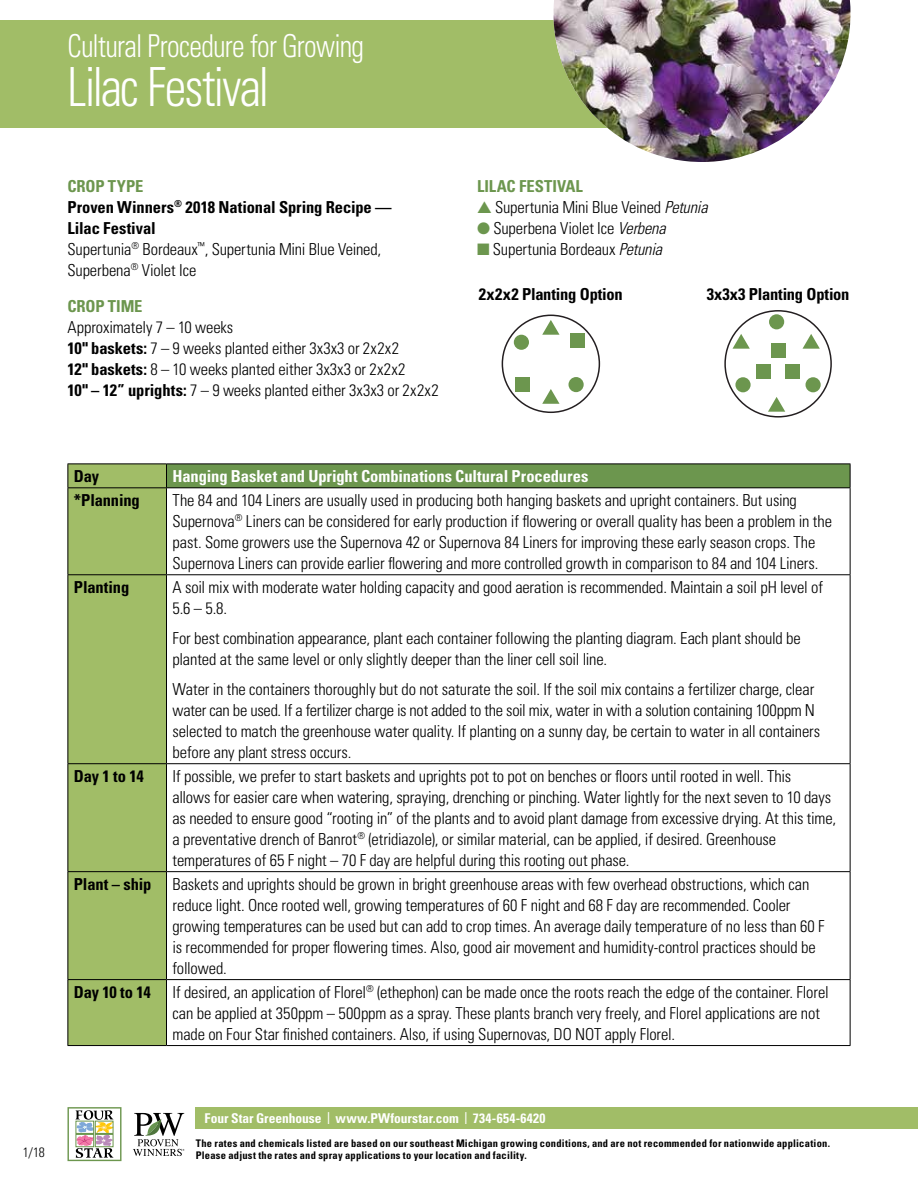
<style>
.page{position:relative;width:918px;height:1188px;background:#fff}
.page>*{position:absolute;margin:0;border:0;box-sizing:border-box;transform-origin:0 0}
.t1{font:300 condensed 54px "Univers LT Std";letter-spacing:-.035em;color:#fff;scale:.9 1}
.t2{font:300 condensed 31.5px "Univers LT Std";letter-spacing:-.025em;color:#fff;scale:.9 1}
.t3{font:300 condensed 16.5px/21px "Univers LT Std";letter-spacing:-.01em;color:#000}
.t4{font:700 condensed 16.5px "Univers LT Std";letter-spacing:-.01em;color:#000}
.t5{font:700 condensed 16.5px "Univers LT Std";letter-spacing:-.005em;color:#fff}
.t6{font:700 condensed 16.5px "Univers LT Std";color:#6c964e}
.t7{font:700 condensed 13.5px "Univers LT Std";letter-spacing:.005em;color:#fff}
.t8{font:300 condensed 13.5px "Univers LT Std";color:#000}
.t9{font:700 condensed 10.5px/12px "Univers LT Std";letter-spacing:.02em;color:#000}
.s1{font-weight:700;color:#6c964e}
.s2{font-weight:700}
.s3{color:#6c964e}
.s4{font-style:italic}
.s5{font-weight:300;font-size:16.5px}
</style>
<div class="page">
<div style="left:196px;top:1107px;width:722px;height:21px;background:#a1bd67"></div>
<svg style="left:67px;top:1107px;width:54px;height:54px"></svg>
<svg style="left:133px;top:1113px;width:51px;height:43px"></svg>
<div style="left:0;top:20px;width:648px;height:108px;background:#a1bd67"></div>
<img style="left:554px;top:0;width:296px;height:162px">
<div style="left:69px;top:465px;width:97px;height:580px;background:#a1bd67"></div>
<div style="left:166px;top:464px;width:684px;height:24px;background:#6c964e"></div>
<hr style="left:68px;top:464px;width:98px;height:1px;background:#000">
<svg style="left:68px;top:464px;width:1px;height:23px"></svg>
<hr style="left:166px;top:464px;width:684px;height:1px;background:#000">
<svg style="left:166px;top:464px;width:1px;height:23px"></svg>
<svg style="left:850px;top:464px;width:1px;height:23px"></svg>
<hr style="left:68px;top:487px;width:98px;height:1px;background:#000">
<hr style="left:68px;top:488px;width:1px;height:86px;background:#000">
<hr style="left:166px;top:487px;width:684px;height:1px;background:#000">
<hr style="left:166px;top:488px;width:1px;height:86px;background:#000">
<hr style="left:850px;top:488px;width:1px;height:86px;background:#000">
<hr style="left:68px;top:574px;width:98px;height:1px;background:#000">
<hr style="left:68px;top:575px;width:1px;height:188px;background:#000">
<hr style="left:166px;top:574px;width:684px;height:1px;background:#000">
<hr style="left:166px;top:575px;width:1px;height:188px;background:#000">
<hr style="left:850px;top:575px;width:1px;height:188px;background:#000">
<hr style="left:68px;top:763px;width:98px;height:1px;background:#000">
<hr style="left:68px;top:764px;width:1px;height:107px;background:#000">
<hr style="left:166px;top:763px;width:684px;height:1px;background:#000">
<hr style="left:166px;top:764px;width:1px;height:107px;background:#000">
<hr style="left:850px;top:764px;width:1px;height:107px;background:#000">
<hr style="left:68px;top:871px;width:98px;height:1px;background:#000">
<hr style="left:68px;top:872px;width:1px;height:107px;background:#000">
<hr style="left:166px;top:871px;width:684px;height:1px;background:#000">
<hr style="left:166px;top:872px;width:1px;height:107px;background:#000">
<hr style="left:850px;top:872px;width:1px;height:107px;background:#000">
<hr style="left:68px;top:979px;width:98px;height:1px;background:#000">
<hr style="left:68px;top:980px;width:1px;height:65px;background:#000">
<hr style="left:166px;top:979px;width:684px;height:1px;background:#000">
<hr style="left:166px;top:980px;width:1px;height:65px;background:#000">
<hr style="left:850px;top:980px;width:1px;height:65px;background:#000">
<hr style="left:68px;top:1045px;width:98px;height:1px;background:#000">
<hr style="left:166px;top:1045px;width:684px;height:1px;background:#000">
<div style="left:502px;top:315px;width:98px;height:98px;border:2px solid #241f21;border-radius:50%"></div>
<div style="left:570px;top:333px;width:15px;height:15px;background:#6c964e"></div>
<svg style="left:542px;top:320px;width:18px;height:15px"></svg>
<div style="left:514px;top:335px;width:15px;height:15px;background:#6c964e;border-radius:50%"></div>
<div style="left:516px;top:377px;width:14px;height:15px;background:#6c964e"></div>
<svg style="left:542px;top:389px;width:18px;height:15px"></svg>
<div style="left:569px;top:377px;width:15px;height:15px;background:#6c964e;border-radius:50%"></div>
<div style="left:771px;top:343px;width:14px;height:15px;background:#6c964e"></div>
<svg style="left:733px;top:334px;width:17px;height:15px"></svg>
<div style="left:769px;top:314px;width:15px;height:15px;background:#6c964e;border-radius:50%"></div>
<div style="left:756px;top:364px;width:15px;height:15px;background:#6c964e"></div>
<div style="left:806px;top:377px;width:15px;height:15px;background:#6c964e;border-radius:50%"></div>
<div style="left:785px;top:364px;width:15px;height:15px;background:#6c964e"></div>
<div style="left:735px;top:377px;width:16px;height:15px;background:#6c964e;border-radius:50%"></div>
<div style="left:724px;top:310px;width:108px;height:108px;border:2px solid #241f21;border-radius:50%"></div>
<svg style="left:803px;top:334px;width:17px;height:15px"></svg>
<svg style="left:768px;top:397px;width:17px;height:15px"></svg>
<h2 class="t2" style="left:68px;top:27px;width:331px">Cultural Procedure for Growing</h2>
<h1 class="t1" style="left:68px;top:55px;width:226px">Lilac Festival</h1>
<p class="t3" style="left:67px;top:176px;width:326px"><span class="s1">CROP TYPE<br></span><span class="s2">Proven Winners</span><sup>®</sup> <span class="s2">2018 National Spring Recipe —<br>Lilac Festival<br></span>Supertunia<sup>®</sup> Bordeaux<sup>™</sup>, Supertunia Mini Blue Veined,<br>Superbena<sup>®</sup> Violet Ice</p>
<p class="t6" style="left:68px;top:296px;width:77px">CROP TIME</p>
<p class="t3" style="left:68px;top:317px;width:373px">Approximately 7 – 10 weeks<br><span class="s2">10" baskets:</span> 7 – 9 weeks planted either 3x3x3 or 2x2x2<br><span class="s2">12" baskets:</span> 8 – 10 weeks planted either 3x3x3 or 2x2x2<br><span class="s2">10" – 12” uprights:</span> 7 – 9 weeks planted either 3x3x3 or 2x2x2</p>
<p class="t6" style="left:477px;top:176px;width:107px">LILAC FESTIVAL</p>
<p class="t3" style="left:477px;top:197px;width:232px"><span class="s3">▲</span> Supertunia Mini Blue Veined <span class="s4">Petunia</span></p>
<p class="t3" style="left:477px;top:218px;width:190px"><span class="s3">●</span> Superbena Violet Ice <span class="s4">Verbena</span></p>
<p class="t3" style="left:477px;top:239px;width:187px"><span class="s3">■</span> Supertunia Bordeaux <span class="s4">Petunia</span></p>
<p class="t4" style="left:479px;top:284px;width:145px">2x2x2 Planting Option</p>
<p class="t4" style="left:707px;top:284px;width:144px">3x3x3 Planting Option</p>
<p class="t8" style="left:23px;top:1144px;width:23px">1/18</p>
<p class="t4" style="left:74px;top:466px;width:27px">Day</p>
<p class="t5" style="left:172px;top:466px;width:417px">Hanging Basket and Upright Combinations Cultural Procedures</p>
<p class="t4" style="left:74px;top:490px;width:67px">*Planning</p>
<p class="t3" style="left:172px;top:489px;width:661px">The 84 and 104 Liners are usually used in producing both hanging baskets and upright containers. But using Supernova<sup>®</sup> Liners can be considered for early production if flowering or overall quality has been a problem in the past. Some growers use the Supernova 42 or Supernova 84 Liners for improving these early season crops. The Supernova Liners can provide earlier flowering and more controlled growth in comparison to 84 and 104 Liners.</p>
<p class="t4" style="left:74px;top:577px;width:57px">Planting</p>
<p class="t3" style="left:173px;top:576px;width:652px">A soil mix with moderate water holding capacity and good aeration is recommended. Maintain a soil pH level of<br>5.6 – 5.8.</p>
<p class="t3" style="left:173px;top:627px;width:630px">For best combination appearance, plant each container following the planting diagram. Each plant should be planted at the same level or only slightly deeper than the liner cell soil line.</p>
<p class="t3" style="left:173px;top:678px;width:649px">Water in the containers thoroughly but do not saturate the soil. If the soil mix contains a fertilizer charge, clear water can be used. If a fertilizer charge is not added to the soil mix, water in with a solution containing 100ppm N selected to match the greenhouse water quality. If planting on a sunny day, be certain to water in all containers before any plant stress occurs.</p>
<p class="t4" style="left:74px;top:766px;width:71px">Day 1 to 14</p>
<p class="t3" style="left:173px;top:765px;width:665px">If possible, we prefer to start baskets and uprights pot to pot on benches or floors until rooted in well. This<br>allows for easier care when watering, spraying, drenching or pinching. Water lightly for the next seven to 10 days as needed to ensure good “rooting in” of the plants and to avoid plant damage from excessive drying. At this time, a preventative drench of Banrot<sup>®</sup> (etridiazole), or similar material, can be applied, if desired. Greenhouse temperatures of 65 F night – 70 F day are helpful during this rooting out phase.</p>
<p class="t4" style="left:74px;top:874px;width:79px">Plant – ship</p>
<p class="t3" style="left:173px;top:873px;width:654px">Baskets and uprights should be grown in bright greenhouse areas with few overhead obstructions, which can reduce light. Once rooted well, growing temperatures of 60 F night and 68 F day are recommended. Cooler growing temperatures can be used but can add to crop times. An average daily temperature of no less than 60 F is recommended for proper flowering times. Also, good air movement and humidity-control practices should be followed.</p>
<p class="t4" style="left:74px;top:982px;width:78px">Day 10 to 14</p>
<p class="t3" style="left:172px;top:981px;width:658px">If desired, an application of Florel<sup>®</sup> (ethephon) can be made once the roots reach the edge of the container. Florel can be applied at 350ppm – 500ppm as a spray. These plants branch very freely, and Florel applications are not made on Four Star finished containers. Also, if using Supernovas, DO NOT apply Florel.</p>
<p class="t7" style="left:205px;top:1110px;width:342px">Four Star Greenhouse <span class="s5">I</span> www.PWfourstar.com <span class="s5">I</span> 734-654-6420</p>
<p class="t9" style="left:196px;top:1137px;width:636px">The rates and chemicals listed are based on our southeast Michigan growing conditions, and are not recommended for nationwide application.<br>Please adjust the rates and spray applications to your location and facility.</p>
</div>
